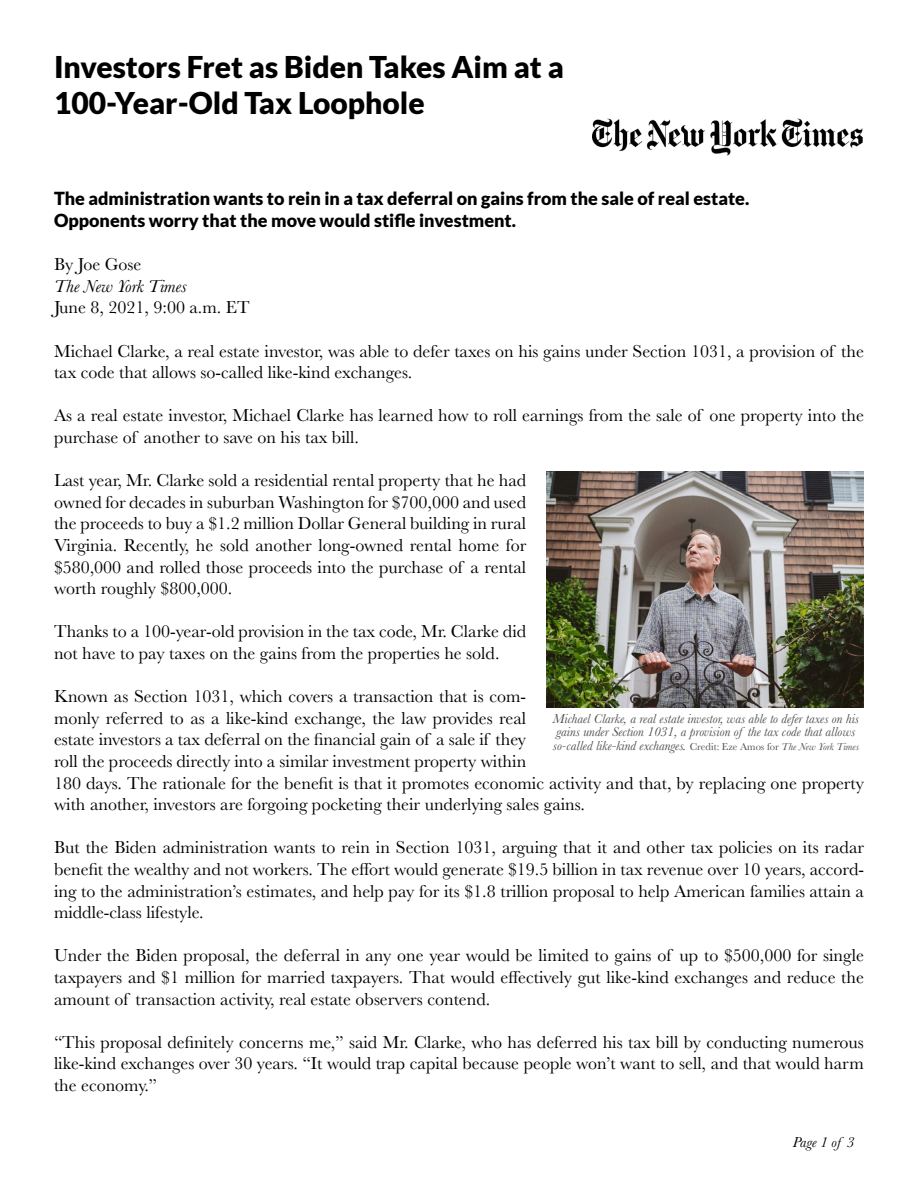
<style>
.page{position:relative;width:918px;height:1188px;background:#fff}
.page>*{position:absolute;margin:0;border:0;box-sizing:border-box;transform-origin:0 0}
.t1{font:900 30px/36px "Lato";color:#000}
.t2{font:18px/21.6px "Baskerville";color:#000}
.t3{font:900 18px/21.6px "Lato";color:#000}
.t4{font:italic 18px "Baskerville";color:#000}
.t5{font:italic 15px "Baskerville";color:#000}
.t6{font:italic 13.5px/13.5px "Baskerville";color:#4d4d4f}
.s1{font-style:normal;font-size:10.5px}
.s2{font-size:10.5px}
</style>
<div class="page">
<img style="left:593px;top:119px;width:270px;height:36px">
<img style="left:546px;top:472px;width:318px;height:235px">
<h1 class="t1" style="left:54px;top:49px;width:511px">Investors Fret as Biden Takes Aim at a<br>100-Year-Old Tax Loophole</h1>
<p class="t3" style="left:54px;top:188px;width:697px">The administration wants to rein in a tax deferral on gains from the sale of real estate.<br>Opponents worry that the move would stifle investment.</p>
<p class="t2" style="left:54px;top:254px;width:89px">By Joe Gose</p>
<p class="t4" style="left:54px;top:274px;width:134px">The New York Times</p>
<p class="t2" style="left:54px;top:297px;width:197px">June 8, 2021, 9:00 a.m. ET</p>
<p class="t2" style="left:54px;top:340px;width:812px">Michael Clarke, a real estate investor, was able to defer taxes on his gains under Section 1031, a provision of the tax code that allows so-called like-kind exchanges.</p>
<p class="t2" style="left:54px;top:405px;width:812px">As a real estate investor, Michael Clarke has learned how to roll earnings from the sale of one property into the purchase of another to save on his tax bill.</p>
<p class="t2" style="left:54px;top:470px;width:474px;text-align:justify">Last year, Mr. Clarke sold a residential rental property that he had owned for decades in suburban Washington for $700,000 and used the proceeds to buy a $1.2 million Dollar General building in rural Virginia. Recently, he sold another long-owned rental home for $580,000 and rolled those proceeds into the purchase of a rental worth roughly $800,000.</p>
<p class="t2" style="left:54px;top:621px;width:474px">Thanks to a 100-year-old provision in the tax code, Mr. Clarke did not have to pay taxes on the gains from the properties he sold.</p>
<p class="t2" style="left:54px;top:686px;width:812px">Known as Section 1031, which covers a transaction that is com-<br>monly referred to as a like-kind exchange, the law provides real<br>estate investors a tax deferral on the financial gain of a sale if they<br>roll the proceeds directly into a similar investment property within<br>180 days. The rationale for the benefit is that it promotes economic activity and that, by replacing one property with another, investors are forgoing pocketing their underlying sales gains.</p>
<p class="t2" style="left:54px;top:837px;width:812px;text-align:justify">But the Biden administration wants to rein in Section 1031, arguing that it and other tax policies on its radar benefit the wealthy and not workers. The effort would generate $19.5 billion in tax revenue over 10 years, accord&shy;ing to the administration’s estimates, and help pay for its $1.8 trillion proposal to help American families attain a middle-class lifestyle.</p>
<p class="t2" style="left:54px;top:945px;width:812px;text-align:justify">Under the Biden proposal, the deferral in any one year would be limited to gains of up to $500,000 for single taxpayers and $1 million for married taxpayers. That would effectively gut like-kind exchanges and reduce the amount of transaction activity, real estate observers contend.</p>
<p class="t2" style="left:54px;top:1031px;width:811px;text-align:justify">“This proposal definitely concerns me,” said Mr. Clarke, who has deferred his tax bill by conducting numerous like-kind exchanges over 30 years. “It would trap capital because people won’t want to sell, and that would harm the economy.”</p>
<p class="t6" style="left:553px;top:712px;width:308px">Michael Clarke, a real estate investor, was able to defer taxes on his gains under Section 1031, a provision of the tax code that allows so-called like-kind exchanges. <span class="s1">Credit: Eze Amos for</span> <span class="s2">The New York Times</span></p>
<p class="t5" style="left:793px;top:1132px;width:64px">Page 1 of 3</p>
</div>
